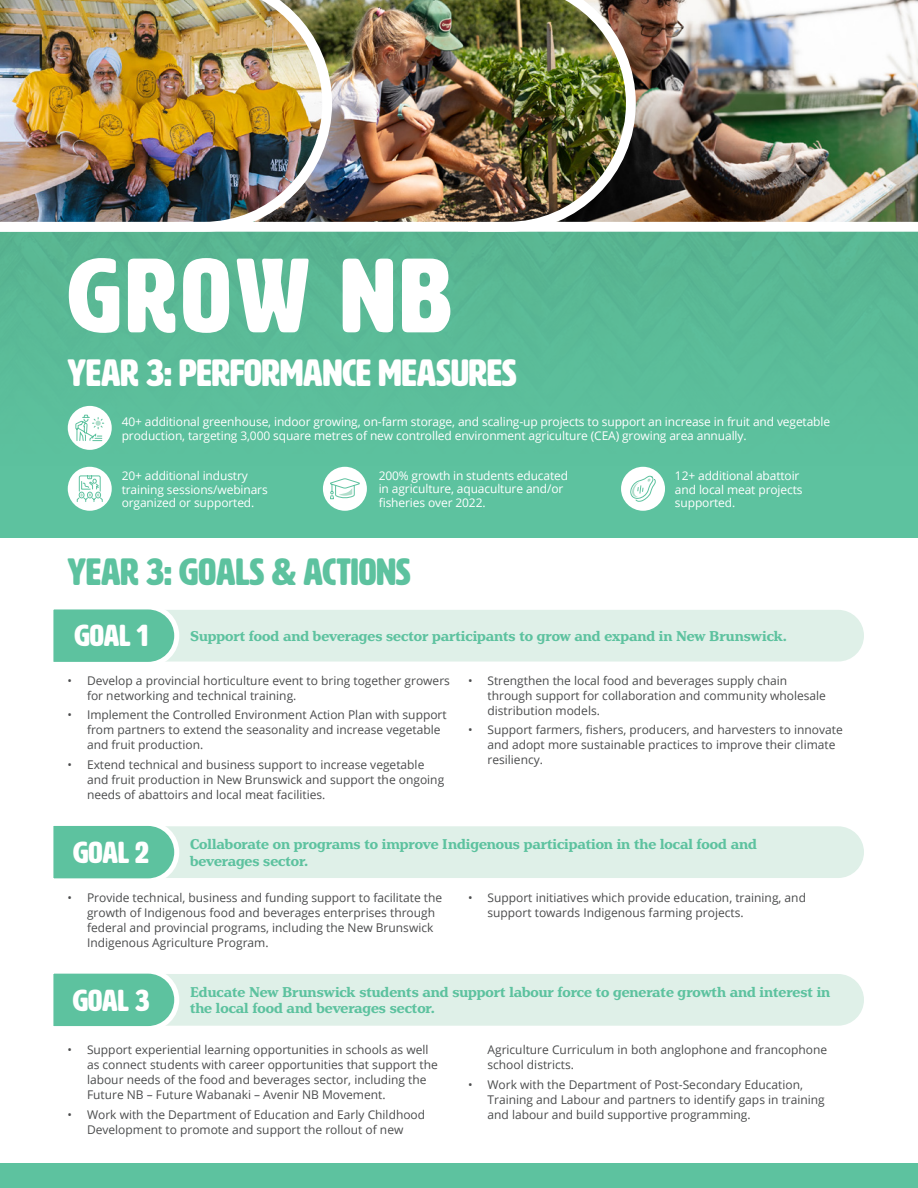
<style>
.page{position:relative;width:918px;height:1188px;background:#fff}
.page>*{position:absolute;margin:0;border:0;box-sizing:border-box;transform-origin:0 0}
.Bodycopy-NEW{font:103.95px "HWT Artz";letter-spacing:.05em;color:#fff}
.Headings{font:37.5px "HWT Artz";color:#fff}
.Headings-2{font:37.5px "HWT Artz";color:#5dc29f}
.Headings-3{font:30px "HWT Artz";color:#fff}
.Body_Copy{font:700 15px/16.5px "Henriette";color:#5dc29f}
.t1{font:12px/15px "Open Sans";color:#4b4c4d}
.Paragraph_Style_2{font:12px/13.5px "Open Sans";letter-spacing:-.01em;color:#fff}
</style>
<div class="page">
<img style="left:0;top:232px;width:918px;height:306px">
<svg style="left:53px;top:609px;width:811px;height:53px;background:#ceeade"></svg>
<svg style="left:53px;top:826px;width:811px;height:53px;background:#ceeade"></svg>
<svg style="left:53px;top:973px;width:811px;height:53px;background:#ceeade"></svg>
<div style="left:68px;top:467px;width:44px;height:44px;background:#fff;border-radius:50%"></div>
<svg style="left:77px;top:475px;width:26px;height:27px"></svg>
<div style="left:323px;top:467px;width:44px;height:44px;background:#fff;border-radius:50%"></div>
<svg style="left:330px;top:478px;width:30px;height:21px"></svg>
<div style="left:621px;top:467px;width:44px;height:44px;background:#fff;border-radius:50%"></div>
<svg style="left:630px;top:476px;width:26px;height:26px"></svg>
<div style="left:68px;top:406px;width:44px;height:44px;background:#fff;border-radius:50%"></div>
<svg style="left:75px;top:405px;width:29px;height:36px"></svg>
<div style="left:0;top:1164px;width:918px;height:24px;background:#5dc29f"></div>
<img style="left:641px;top:0;width:277px;height:232px">
<img style="left:337px;top:0;width:304px;height:237px">
<img style="left:0;top:0;width:337px;height:237px">
<p class="Bodycopy-NEW" style="left:68px;top:241px;width:385px">GROW NB</p>
<p class="Headings" style="left:68px;top:353px;width:451px">YEAR 3: PERFORMANCE MEASURES</p>
<p class="Paragraph_Style_2" style="left:122px;top:415px;width:710px">40+ additional greenhouse, indoor growing, on-farm storage, and scaling-up projects to support an increase in fruit and vegetable production, targeting 3,000 square metres of new controlled environment agriculture (CEA) growing area annually.</p>
<p class="Paragraph_Style_2" style="left:122px;top:469px;width:148px">20+ additional industry training sessions/webinars organized or supported.</p>
<p class="Paragraph_Style_2" style="left:379px;top:468px;width:191px">200% growth in students educated in agriculture, aquaculture and/or fisheries over 2022.</p>
<p class="Paragraph_Style_2" style="left:675px;top:469px;width:129px">12+ additional abattoir and local meat projects supported.</p>
<p class="Headings-2" style="left:68px;top:552px;width:345px">YEAR 3: GOALS &amp; ACTIONS</p>
<p class="Headings-3" style="left:75px;top:620px;width:75px">GOAL 1</p>
<p class="Body_Copy" style="left:190px;top:628px;width:598px">Support food and beverages sector participants to grow and expand in New Brunswick.</p>
<p class="t1" style="left:87px;top:673px;width:365px;text-indent:-20px">• Develop a provincial horticulture event to bring together growers for networking and technical training.</p>
<p class="t1" style="left:87px;top:707px;width:361px;text-indent:-20px">• Implement the Controlled Environment Action Plan with support from partners to extend the seasonality and increase vegetable and fruit production.</p>
<p class="t1" style="left:87px;top:757px;width:359px;text-indent:-20px">• Extend technical and business support to increase vegetable and fruit production in New Brunswick and support the ongoing needs of abattoirs and local meat facilities.</p>
<p class="t1" style="left:488px;top:673px;width:340px;text-indent:-20px">• Strengthen the local food and beverages supply chain through support for collaboration and community wholesale distribution models.</p>
<p class="t1" style="left:488px;top:722px;width:357px;text-indent:-20px">• Support farmers, fishers, producers, and harvesters to innovate and adopt more sustainable practices to improve their climate resiliency.</p>
<p class="Headings-3" style="left:73px;top:837px;width:77px">GOAL 2</p>
<p class="Body_Copy" style="left:190px;top:836px;width:568px">Collaborate on programs to improve Indigenous participation in the local food and beverages sector.</p>
<p class="t1" style="left:87px;top:889px;width:357px;text-indent:-20px">• Provide technical, business and funding support to facilitate the growth of Indigenous food and beverages enterprises through federal and provincial programs, including the New Brunswick Indigenous Agriculture Program.</p>
<p class="t1" style="left:488px;top:889px;width:320px;text-indent:-20px">• Support initiatives which provide education, training, and support towards Indigenous farming projects.</p>
<p class="Headings-3" style="left:73px;top:984px;width:78px">GOAL 3</p>
<p class="Body_Copy" style="left:190px;top:984px;width:642px">Educate New Brunswick students and support labour force to generate growth and interest in the local food and beverages sector.</p>
<p class="t1" style="left:87px;top:1042px;width:352px;text-indent:-20px">• Support experiential learning opportunities in schools as well as connect students with career opportunities that support the labour needs of the food and beverages sector, including the Future NB – Future Wabanaki – Avenir NB Movement.</p>
<p class="t1" style="left:68px;top:1106px;width:359px;text-align:center">• Work with the Department of Education and Early Childhood<br>Development to promote and support the rollout of new</p>
<p class="t1" style="left:488px;top:1042px;width:341px">Agriculture Curriculum in both anglophone and francophone school districts.</p>
<p class="t1" style="left:488px;top:1076px;width:339px;text-indent:-20px">• Work with the Department of Post-Secondary Education,<br>Training and Labour and partners to identify gaps in training and labour and build supportive programming.</p>
</div>
